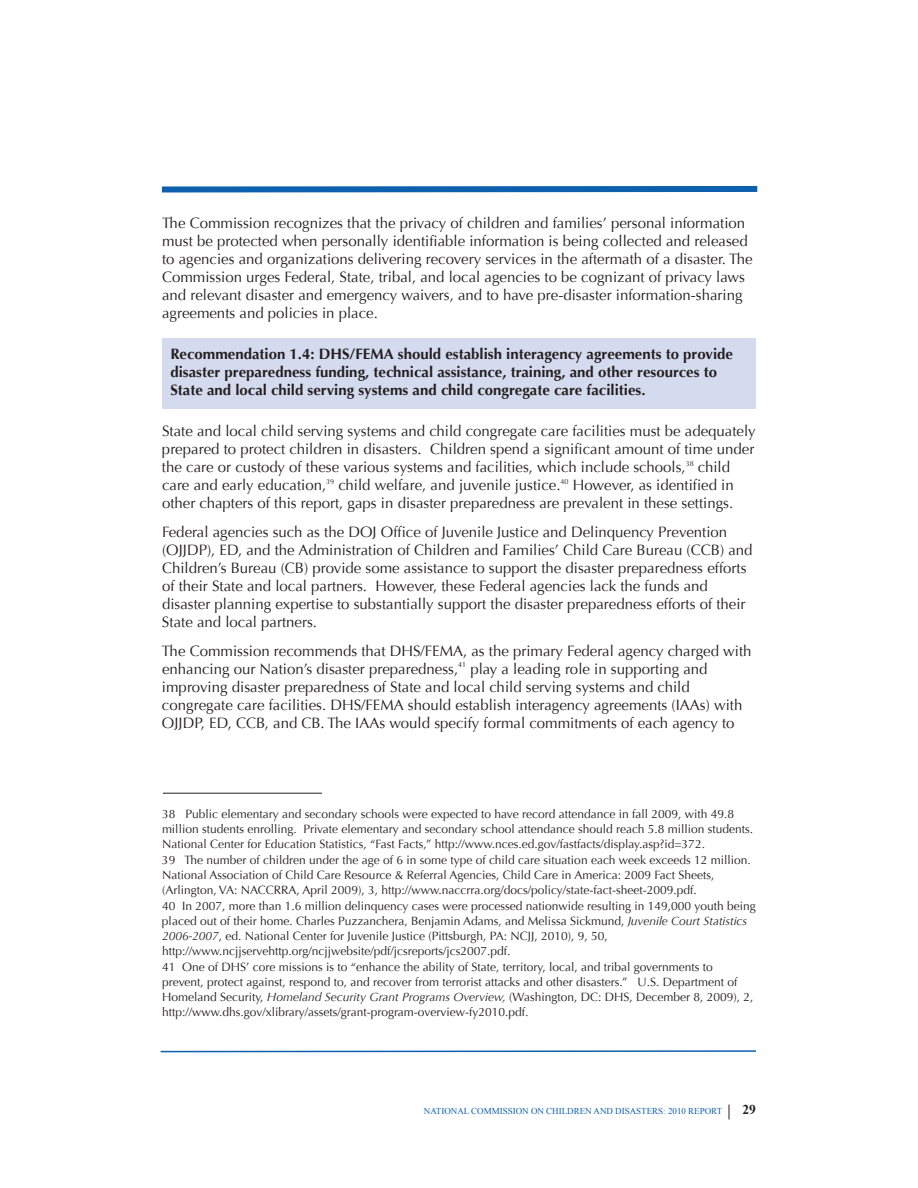
<style>
.page{position:relative;width:918px;height:1188px;background:#fff}
.page>*{position:absolute;margin:0;border:0;box-sizing:border-box;transform-origin:0 0}
.t1{font:15px/18px "Optima";color:#231f20}
.t2{font:700 15px/18px "Optima";color:#231f20}
.t3{font:700 13.5px "Times New Roman";color:#231f20}
.t4{font:12px/15.3px "Optima";color:#231f20}
.t5{font:9px "Times New Roman";color:#0d60ae}
.t6{font:7.2px "Optima";color:#231f20}
.s1{font-style:italic}
</style>
<div class="page">
<svg style="left:162px;top:186px;width:596px;height:7px;background:#2f76b9"></svg>
<svg style="left:160px;top:1050px;width:596px;height:3px"></svg>
<svg style="left:729px;top:1105px;width:1px;height:15px"></svg>
<div style="left:162px;top:338px;width:594px;height:71px;background:#d5dbef"></div>
<hr style="left:163px;top:793px;width:159px;height:1px;background:#231f20">
<p class="t1" style="left:162px;top:214px;width:592px">The Commission recognizes that the privacy of children and families’ personal information must be protected when personally identifiable information is being collected and released to agencies and organizations delivering recovery services in the aftermath of a disaster. The Commission urges Federal, State, tribal, and local agencies to be cognizant of privacy laws and relevant disaster and emergency waivers, and to have pre-disaster information-sharing agreements and policies in place.</p>
<p class="t2" style="left:170px;top:345px;width:564px">Recommendation 1.4: DHS/FEMA should establish interagency agreements to provide disaster preparedness funding, technical assistance, training, and other resources to<br>State and local child serving systems and child congregate care facilities.</p>
<p class="t1" style="left:162px;top:423px;width:595px;text-align:justify">State and local child serving systems and child congregate care facilities must be adequately prepared to protect children in disasters. Children spend a significant amount of time under the care or custody of these various systems and facilities, which include schools,</p>
<p class="t6" style="left:686px;top:459px;width:10px">38</p>
<p class="t1" style="left:698px;top:459px;width:34px">child</p>
<p class="t1" style="left:162px;top:477px;width:166px">care and early education,</p>
<p class="t6" style="left:326px;top:477px;width:10px">39</p>
<p class="t1" style="left:338px;top:477px;width:224px">child welfare, and juvenile justice.</p>
<p class="t6" style="left:561px;top:477px;width:10px">40</p>
<p class="t1" style="left:162px;top:477px;width:573px;text-align:right">However, as identified in<br>other chapters of this report, gaps in disaster preparedness are prevalent in these settings.</p>
<p class="t1" style="left:162px;top:523px;width:592px">Federal agencies such as the DOJ Office of Juvenile Justice and Delinquency Prevention (OJJDP), ED, and the Administration of Children and Families’ Child Care Bureau (CCB) and Children’s Bureau (CB) provide some assistance to support the disaster preparedness efforts of their State and local partners. However, these Federal agencies lack the funds and disaster planning expertise to substantially support the disaster preparedness efforts of their State and local partners.</p>
<p class="t1" style="left:162px;top:642px;width:591px">The Commission recommends that DHS/FEMA, as the primary Federal agency charged with enhancing our Nation’s disaster preparedness,</p>
<p class="t6" style="left:458px;top:661px;width:10px">41</p>
<p class="t1" style="left:162px;top:660px;width:582px;text-indent:308px">play a leading role in supporting and improving disaster preparedness of State and local child serving systems and child congregate care facilities. DHS/FEMA should establish interagency agreements (IAAs) with OJJDP, ED, CCB, and CB. The IAAs would specify formal commitments of each agency to</p>
<p class="t4" style="left:162px;top:807px;width:595px">38 Public elementary and secondary schools were expected to have record attendance in fall 2009, with 49.8 million students enrolling. Private elementary and secondary school attendance should reach 5.8 million students.<br>National Center for Education Statistics, “Fast Facts,” http://www.nces.ed.gov/fastfacts/display.asp?id=372.<br>39 The number of children under the age of 6 in some type of child care situation each week exceeds 12 million.<br>National Association of Child Care Resource &amp; Referral Agencies, Child Care in America: 2009 Fact Sheets, (Arlington, VA: NACCRRA, April 2009), 3, http://www.naccrra.org/docs/policy/state-fact-sheet-2009.pdf.<br>40 In 2007, more than 1.6 million delinquency cases were processed nationwide resulting in 149,000 youth being placed out of their home. Charles Puzzanchera, Benjamin Adams, and Melissa Sickmund, <span class="s1">Juvenile Court Statistics 2006-2007</span>, ed. National Center for Juvenile Justice (Pittsburgh, PA: NCJJ, 2010), 9, 50, http://www.ncjjservehttp.org/ncjjwebsite/pdf/jcsreports/jcs2007.pdf.<br>41 One of DHS’ core missions is to “enhance the ability of State, territory, local, and tribal governments to prevent, protect against, respond to, and recover from terrorist attacks and other disasters.” U.S. Department of Homeland Security, <span class="s1">Homeland Security Grant Programs Overview,</span> (Washington, DC: DHS, December 8, 2009), 2, http://www.dhs.gov/xlibrary/assets/grant-program-overview-fy2010.pdf.</p>
<p class="t5" style="left:424px;top:1106px;width:300px">NATIONAL COMMISSION ON CHILDREN AND DISASTERS: 2010 REPORT</p>
<p class="t3" style="left:742px;top:1102px;width:15px">29</p>
</div>
